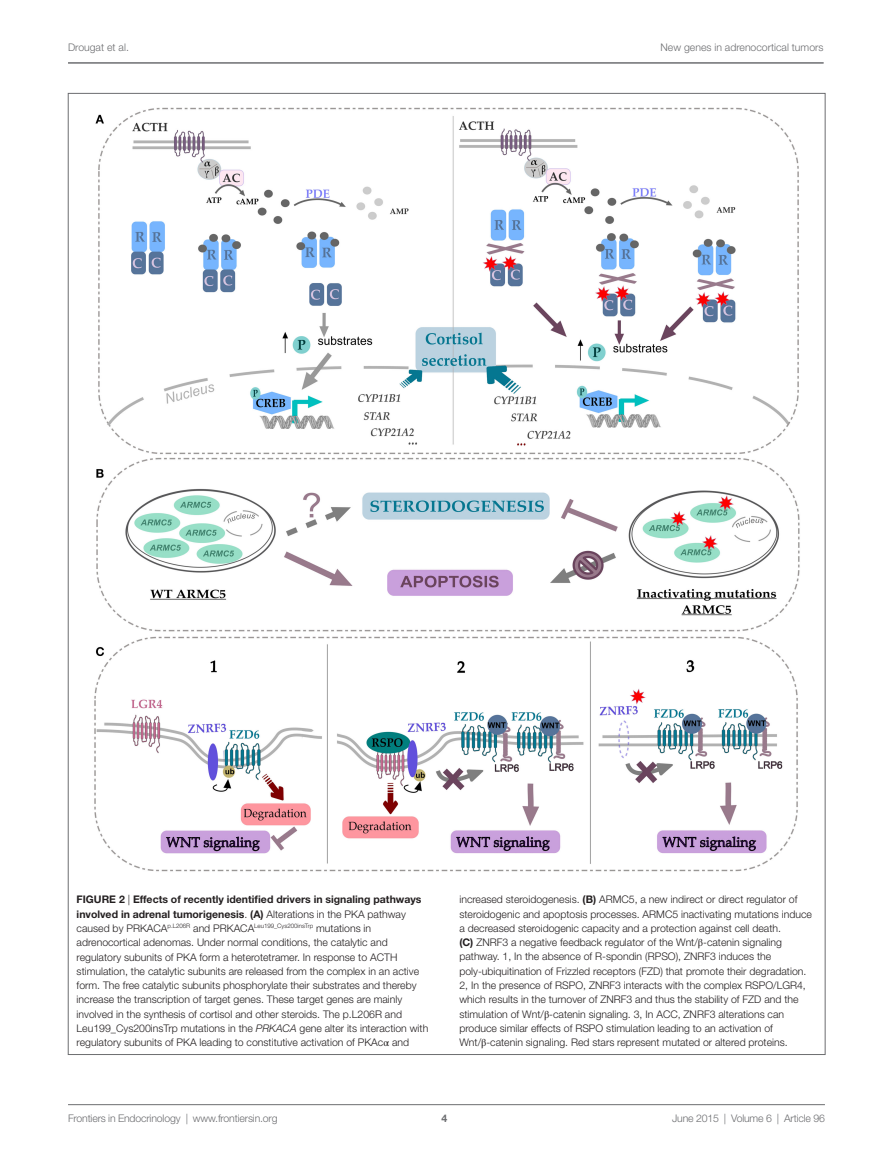
<style>
.page{position:relative;width:893px;height:1170px;background:#fff}
.page>*{position:absolute;margin:0;border:0;box-sizing:border-box;transform-origin:0 0}
.t1{font:300 10.5px/14.2px "Helvetica Neue LT Std";color:#231f20}
.t2{font:300 10.5px "Helvetica Neue LT Std";letter-spacing:-.015em;color:#6c6d70}
.t3{font:700 10.5px "Helvetica Neue LT Std";color:#6c6d70}
.s1{font-weight:700}
.s2{font-style:italic}
.s3{font-family:"STIX General";font-weight:400}
</style>
<div class="page">
<hr style="left:68px;top:1104px;width:757px;height:1px;background:#6c6d70">
<hr style="left:68px;top:63px;width:756px;height:1px;background:#6c6d70">
<img style="left:94px;top:107px;width:706px;height:765px">
<p class="t2" style="left:68px;top:41px;width:62px">Drougat et al.</p>
<p class="t2" style="left:660px;top:41px;width:165px">New genes in adrenocortical tumors</p>
<p class="t1" style="left:77px;top:892px;width:353px"><span class="s1">Figur e 2</span> | <span class="s1">Effects of recently identified drivers in signaling pathways involved in adrenal tumorigenesis</span>. <span class="s1">(A)</span> Alterations in the PKA pathway caused by PRKACA<sup>p.L206R</sup> and PRKACA<sup>Leu199_Cys200insTrp</sup> mutations in adrenocortical adenomas. Under normal conditions, the catalytic and regulatory subunits of PKA form a heterotetramer. In response to ACTH stimulation, the catalytic subunits are released from the complex in an active form. The free catalytic subunits phosphorylate their substrates and thereby increase the transcription of target genes. These target genes are mainly involved in the synthesis of cortisol and other steroids. The p.L206R and Leu199_Cys200insTrp mutations in the <span class="s2">PRKACA</span> gene alter its interaction with regulatory subunits of PKA leading to constitutive activation of PKAc<span class="s3">α</span> and</p>
<p class="t1" style="left:459px;top:892px;width:354px">increased steroidogenesis. <span class="s1">(B)</span> ARMC5, a new indirect or direct regulator of steroidogenic and apoptosis processes. ARMC5 inactivating mutations induce a decreased steroidogenic capacity and a protection against cell death.<br><span class="s1">(C)</span> ZNRF3 a negative feedback regulator of the Wnt/<span class="s3">β</span>-catenin signaling pathway. 1, In the absence of R-spondin (RPSO), ZNRF3 induces the poly-ubiquitination of Frizzled receptors (FZD) that promote their degradation.<br>2, In the presence of RSPO, ZNRF3 interacts with the complex RSPO/LGR4, which results in the turnover of ZNRF3 and thus the stability of FZD and the stimulation of Wnt/<span class="s3">β</span>-catenin signaling. 3, In ACC, ZNRF3 alterations can produce similar effects of RSPO stimulation leading to an activation of Wnt/<span class="s3">β</span>-catenin signaling. Red stars represent mutated or altered proteins.</p>
<p class="t2" style="left:68px;top:1111px;width:211px">Frontiers in Endocrinology | www.frontiersin.org</p>
<p class="t3" style="left:441px;top:1111px;width:7px">4</p>
<p class="t2" style="left:672px;top:1111px;width:154px">June 2015 | Volume 6 | Article 96</p>
</div>
